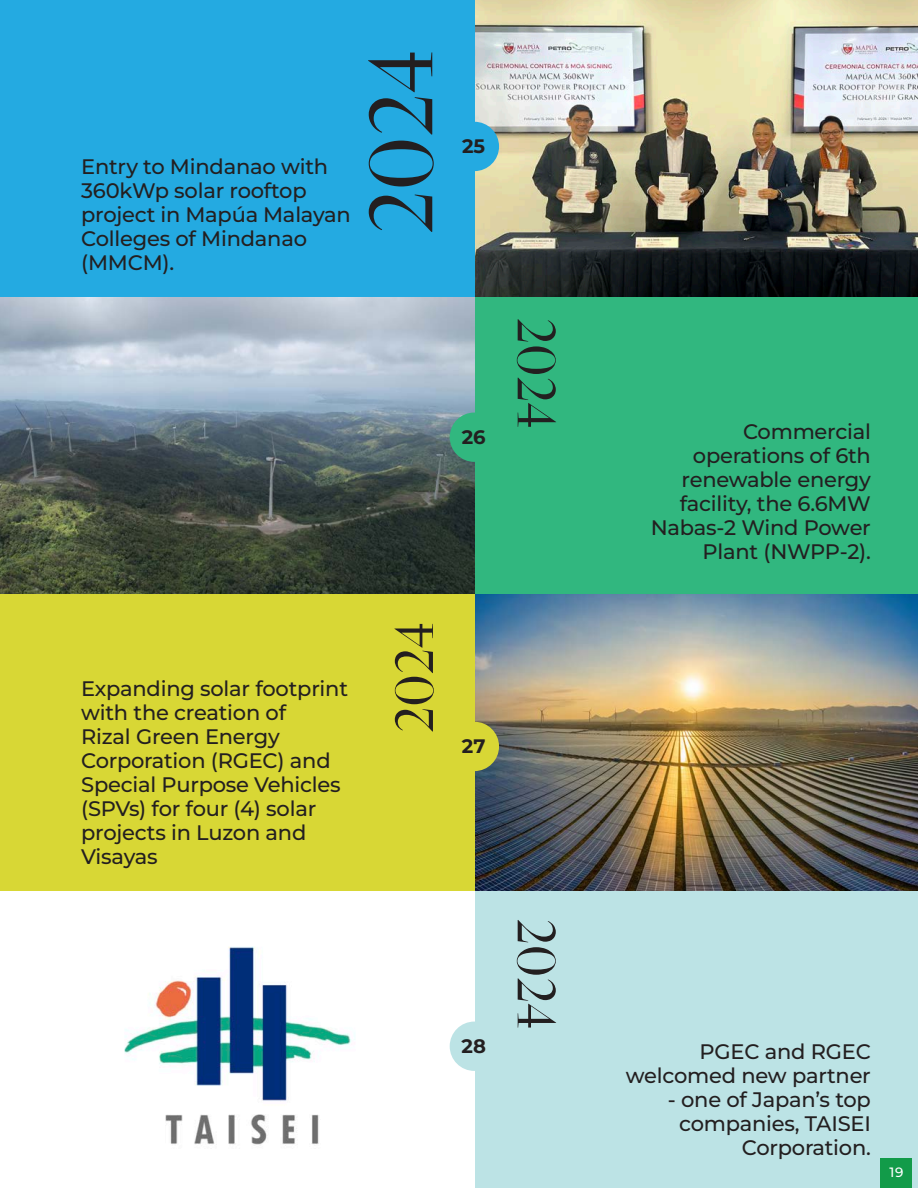
<style>
.page{position:relative;width:918px;height:1188px;background:#fff}
.page>*{position:absolute;margin:0;border:0;box-sizing:border-box;transform-origin:0 0}
.t1{font:90px "Libre Caslon Display";color:#231f20}
.t2{font:54px "Libre Caslon Display";letter-spacing:-.025em;color:#231f20}
.t3{font:500 21px/24px "Montserrat";letter-spacing:-.01em;color:#231f20;text-align:right}
.t4{font:700 19.5px "Montserrat";color:#231f20}
.t5{font:500 13.5px "Montserrat";color:#fff}
</style>
<div class="page">
<div style="left:0;top:594px;width:475px;height:297px;background:#d8d735"></div>
<div style="left:0;top:0;width:475px;height:297px;background:#24aae1"></div>
<img style="left:0;top:297px;width:475px;height:297px">
<img style="left:124px;top:946px;width:351px;height:199px">
<img style="left:475px;top:0;width:443px;height:297px">
<img style="left:475px;top:594px;width:443px;height:297px">
<div style="left:475px;top:297px;width:443px;height:297px;background:#31b77f"></div>
<div style="left:475px;top:891px;width:443px;height:297px;background:#bce3e5"></div>
<div style="left:450px;top:122px;width:49px;height:49px;background:#24aae1;border-radius:50%"></div>
<div style="left:450px;top:413px;width:49px;height:49px;background:#31b77f;border-radius:50%"></div>
<div style="left:450px;top:722px;width:49px;height:49px;background:#d8d735;border-radius:50%"></div>
<div style="left:450px;top:1022px;width:49px;height:49px;background:#bce3e5;border-radius:50%"></div>
<div style="left:880px;top:1158px;width:32px;height:30px;background:#129b49"></div>
<p class="t3" style="left:81px;top:154px;width:271px;text-align:left">Entry to Mindanao with<br>360kWp solar rooftop project in Mapúa Malayan<br>Colleges of Mindanao (MMCM).</p>
<p class="t1" style="left:346px;top:235px;width:188px;rotate:-90deg">2024</p>
<p class="t4" style="left:462px;top:133px;width:25px">25</p>
<p class="t4" style="left:462px;top:424px;width:25px">26</p>
<p class="t2" style="left:570px;top:317px;width:114px;rotate:90deg">2024</p>
<p class="t3" style="left:81px;top:676px;width:268px;text-align:left">Expanding solar footprint with the creation of<br>Rizal Green Energy<br>Corporation (RGEC) and<br>Special Purpose Vehicles (SPVs) for four (4) solar projects in Luzon and<br>Visayas</p>
<p class="t2" style="left:381px;top:733px;width:114px;rotate:-90deg">2024</p>
<p class="t4" style="left:462px;top:733px;width:25px">27</p>
<p class="t4" style="left:462px;top:1033px;width:26px">28</p>
<p class="t2" style="left:570px;top:918px;width:114px;rotate:90deg">2024</p>
<p class="t3" style="left:651px;top:419px;width:222px">Commercial operations of 6th renewable energy facility, the 6.6MW<br>Nabas-2 Wind Power<br>Plant (NWPP-2).</p>
<p class="t3" style="left:626px;top:1039px;width:247px">PGEC and RGEC welcomed new partner</p>
<p class="t3" style="left:668px;top:1087px;width:205px">- one of Japan’s top companies, TAISEI<br>Corporation.</p>
<p class="t5" style="left:889px;top:1164px;width:15px">19</p>
</div>
